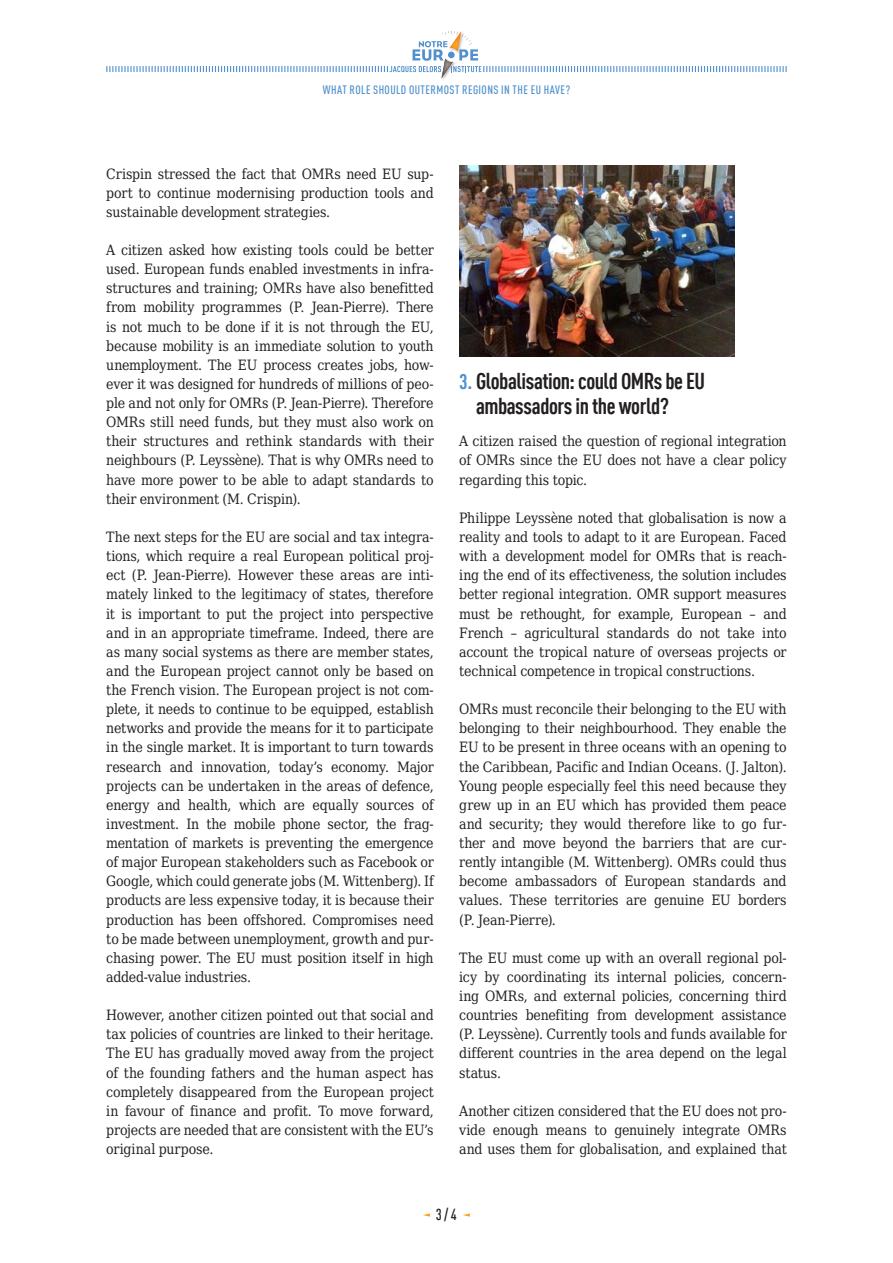
<style>
.page{position:relative;width:893px;height:1263px;background:#fff}
.page>*{position:absolute;margin:0;border:0;box-sizing:border-box;transform-origin:0 0}
.SYN_Titre1{font:700 condensed 22.5px/25.5px "DIN Offc Pro";letter-spacing:-.02em;color:#231f20}
.t1{font:500 condensed 15.75px "DIN Offc Pro";color:#231f20}
.SYN_Courant{font:14.25px/19.2px "DejaVu Serif Condensed";letter-spacing:-.01em;color:#231f20;text-align:justify}
.t2{font:500 condensed 12px "DIN Offc Pro";color:#5090cc}
.s1{font-size:21px;color:#5090cc}
</style>
<div class="page">
<svg style="left:423px;top:1213px;width:7px;height:4px"></svg>
<svg style="left:463px;top:1213px;width:7px;height:4px"></svg>
<svg style="left:106px;top:31px;width:681px;height:47px"></svg>
<img style="left:459px;top:166px;width:276px;height:191px">
<p class="t2" style="left:323px;top:81px;width:33px">WHAT ROLE</p>
<p class="t2" style="left:373px;top:81px;width:7px">SHOULD</p>
<p class="t2" style="left:409px;top:81px;width:7px">OUTERMOST</p>
<p class="t2" style="left:462px;top:81px;width:6px">REGIONS</p>
<p class="t2" style="left:501px;top:81px;width:49px">IN THE EU HAVE</p>
<p class="t2" style="left:565px;top:81px;width:6px">?</p>
<p class="SYN_Courant" style="left:106px;top:163px;width:329px">Crispin stressed the fact that OMRs need EU sup&shy;port to continue modernising production tools and sustainable development strategies.</p>
<p class="SYN_Courant" style="left:106px;top:239px;width:329px">A citizen asked how existing tools could be better used. European funds enabled investments in infra&shy;structures and training; OMRs have also benefitted from mobility programmes (P. Jean-Pierre). There is not much to be done if it is not through the EU, because mobility is an immediate solution to youth unemployment. The EU process creates jobs, how&shy;ever it was designed for hundreds of millions of peo&shy;ple and not only for OMRs (P. Jean-Pierre). Therefore OMRs still need funds, but they must also work on their structures and rethink standards with their neighbours (P. Leyssène). That is why OMRs need to have more power to be able to adapt standards to their environment (M. Crispin).</p>
<p class="SYN_Courant" style="left:106px;top:526px;width:329px">The next steps for the EU are social and tax integra&shy;tions, which require a real European political proj&shy;ect (P. Jean-Pierre). However these areas are inti&shy;mately linked to the legitimacy of states, therefore it is important to put the project into perspective and in an appropriate timeframe. Indeed, there are as many social systems as there are member states, and the European project cannot only be based on the French vision. The European project is not com&shy;plete, it needs to continue to be equipped, establish networks and provide the means for it to participate in the single market. It is important to turn towards research and innovation, today’s economy. Major projects can be undertaken in the areas of defence, energy and health, which are equally sources of investment. In the mobile phone sector, the frag&shy;mentation of markets is preventing the emergence of major European stakeholders such as Facebook or Google, which could generate jobs (M. Wittenberg). If products are less expensive today, it is because their production has been offshored. Compromises need to be made between unemployment, growth and pur&shy;chasing power. The EU must position itself in high added-value industries.</p>
<p class="SYN_Courant" style="left:106px;top:1004px;width:329px">However, another citizen pointed out that social and tax policies of countries are linked to their heritage.<br>The EU has gradually moved away from the project of the founding fathers and the human aspect has completely disappeared from the European project in favour of finance and profit. To move forward, projects are needed that are consistent with the EU’s original purpose.</p>
<p class="SYN_Titre1" style="left:476px;top:366px;width:231px;text-indent:-17px"><span class="s1">3.</span> Globalisation: could OMRs be EU ambassadors in the world?</p>
<p class="SYN_Courant" style="left:459px;top:430px;width:329px">A citizen raised the question of regional integration of OMRs since the EU does not have a clear policy regarding this topic.</p>
<p class="SYN_Courant" style="left:459px;top:507px;width:329px">Philippe Leyssène noted that globalisation is now a reality and tools to adapt to it are European. Faced with a development model for OMRs that is reach&shy;ing the end of its effectiveness, the solution includes better regional integration. OMR support measures must be rethought, for example, European – and French – agricultural standards do not take into account the tropical nature of overseas projects or technical competence in tropical constructions.</p>
<p class="SYN_Courant" style="left:459px;top:698px;width:329px">OMRs must reconcile their belonging to the EU with belonging to their neighbourhood. They enable the EU to be present in three oceans with an opening to the Caribbean, Pacific and Indian Oceans. (J. Jalton).<br>Young people especially feel this need because they grew up in an EU which has provided them peace and security; they would therefore like to go fur&shy;ther and move beyond the barriers that are cur&shy;rently intangible (M. Wittenberg). OMRs could thus become ambassadors of European standards and values. These territories are genuine EU borders (P. Jean-Pierre).</p>
<p class="SYN_Courant" style="left:459px;top:947px;width:329px">The EU must come up with an overall regional pol&shy;icy by coordinating its internal policies, concern&shy;ing OMRs, and external policies, concerning third countries benefiting from development assistance (P. Leyssène). Currently tools and funds available for different countries in the area depend on the legal status.</p>
<p class="SYN_Courant" style="left:459px;top:1100px;width:329px">Another citizen considered that the EU does not pro&shy;vide enough means to genuinely integrate OMRs and uses them for globalisation, and explained that</p>
<p class="t1" style="left:436px;top:1203px;width:22px">3 / 4</p>
</div>
